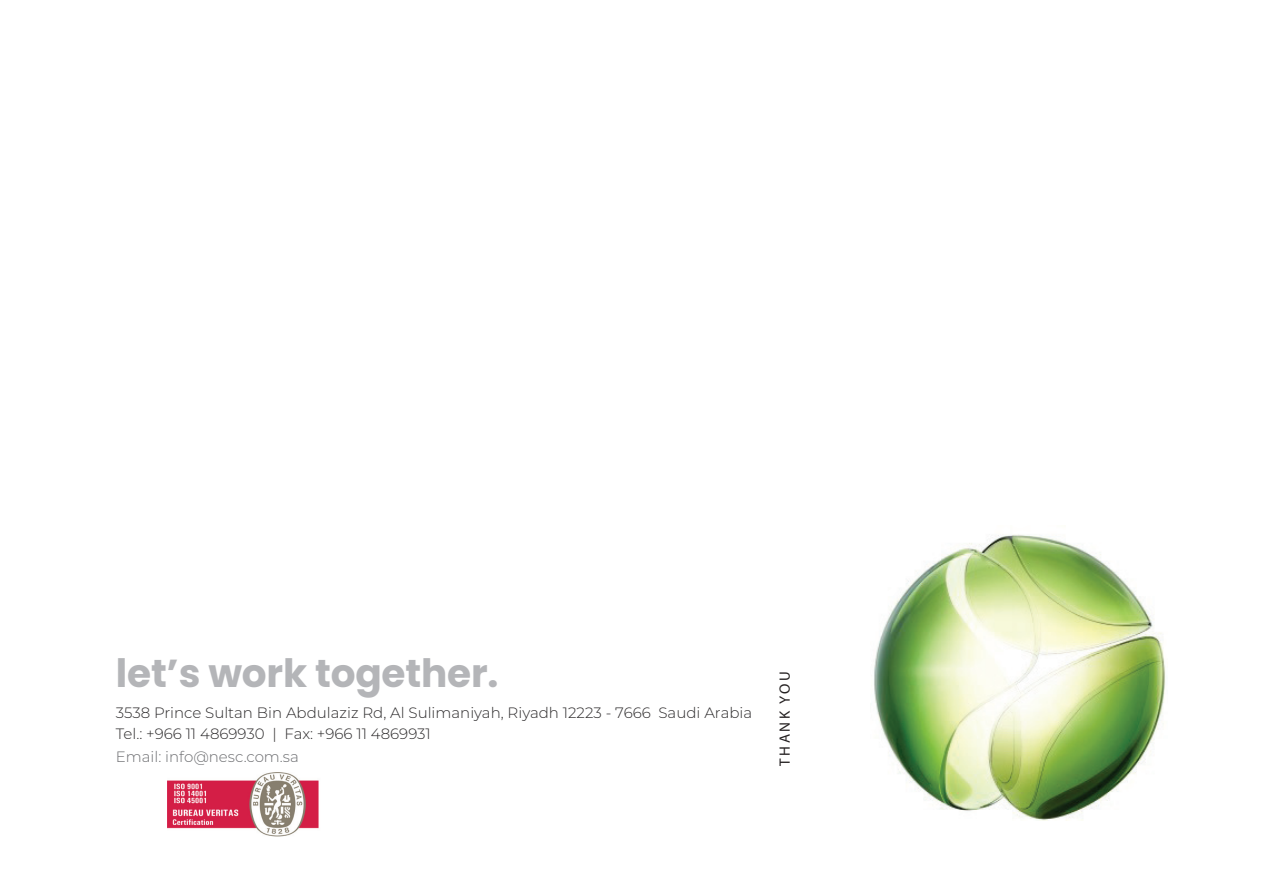
<style>
.page{position:relative;width:1263px;height:893px;background:#fff}
.page>*{position:absolute;margin:0;border:0;box-sizing:border-box;transform-origin:0 0}
.t1{font:700 39px "Poppins";letter-spacing:-.005em;color:#b4b5b8}
.t2{font:300 15px/21px "Montserrat";color:#2b292a}
.t3{font:300 15px "Montserrat";color:#6c6d70}
.t4{font:15px "Myriad Pro";letter-spacing:.17em;color:#231f20}
</style>
<div class="page">
<img style="left:874px;top:534px;width:292px;height:286px">
<img style="left:167px;top:772px;width:152px;height:64px">
<h1 class="t1" style="left:116px;top:651px;width:384px">let’s work together.</h1>
<p class="t2" style="left:116px;top:702px;width:638px">3538 Prince Sultan Bin Abdulaziz Rd, Al Sulimaniyah, Riyadh 12223 - 7666 Saudi Arabia<br>Tel.: +966 11 4869930 | Fax: +966 11 4869931</p>
<p class="t3" style="left:116px;top:746px;width:184px">Email: info@nesc.com.sa</p>
<p class="t4" style="left:775px;top:766px;width:96px;rotate:-90deg">THANK YOU</p>
</div>
